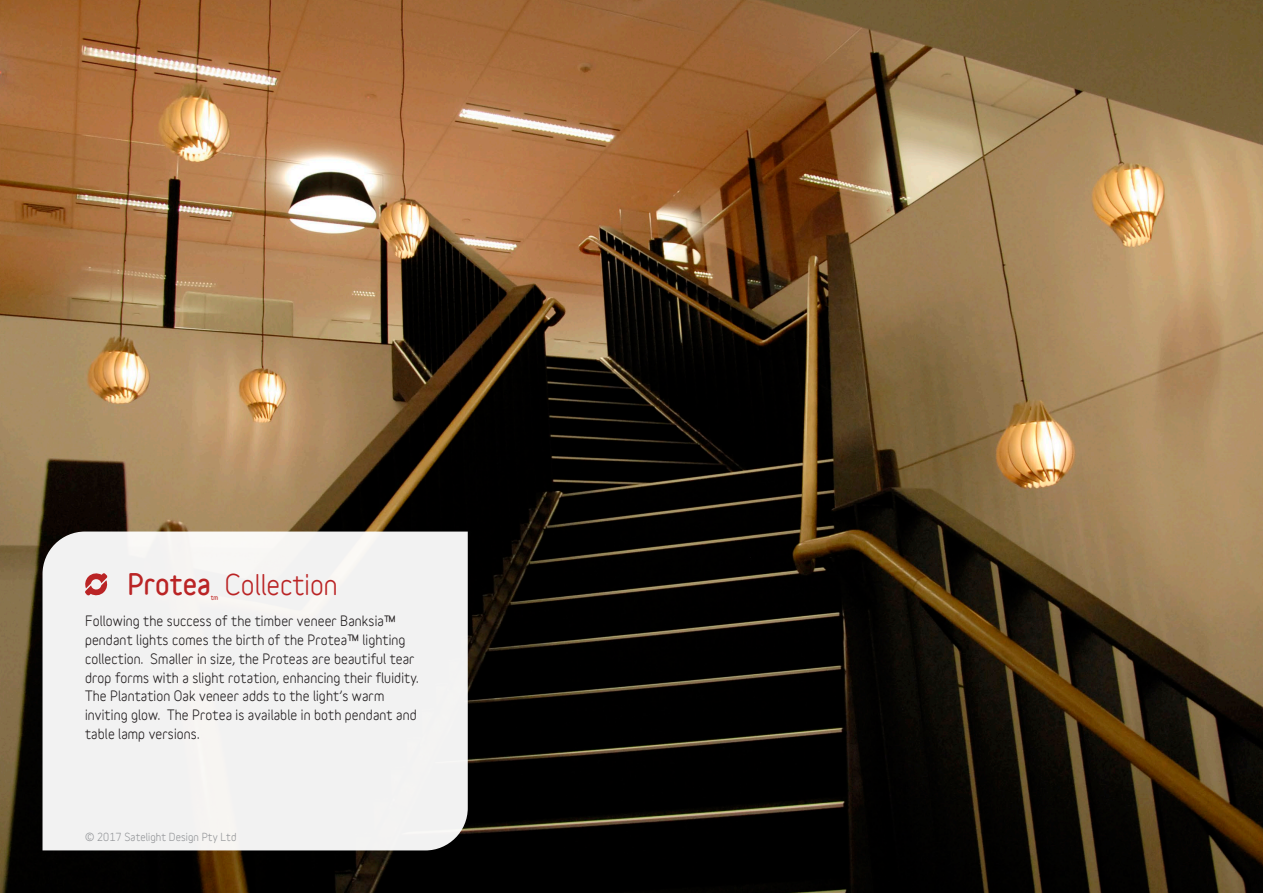
<style>
.page{position:relative;width:1263px;height:893px;background:#fff}
.page>*{position:absolute;margin:0;border:0;box-sizing:border-box;transform-origin:0 0}
.Specification_Text{font:700 27px "Variable";color:#ba2425}
.Specification_Text-2{font:900 27px "Variable";color:#ba2425}
.t1{font:700 13.5px/18.8px "Variable";letter-spacing:.01em;color:#231f20}
.Body_Copy{font:700 10.5px "Variable";letter-spacing:.01em;color:#939598}
.Specification_Text-3{font:900 6px "Variable";color:#ba2425}
</style>
<div class="page">
<img style="left:0;top:0;width:1263px;height:893px">
<div style="left:43px;top:531px;width:425px;height:319px;background:#f2f2f2"></div>
<svg style="left:84px;top:572px;width:24px;height:24px"></svg>
<p class="Specification_Text-2" style="left:128px;top:567px;width:85px">Protea</p>
<p class="Specification_Text" style="left:225px;top:569px;width:114px">Collection</p>
<p class="t1" style="left:85px;top:612px;width:335px">Following the success of the timber veneer Banksia™ pendant lights comes the birth of the Protea™ lighting collection. Smaller in size, the Proteas are beautiful tear drop forms with a slight rotation, enhancing their fluidity.<br>The Plantation Oak veneer adds to the light’s warm inviting glow. The Protea is available in both pendant and table lamp versions.</p>
<p class="Specification_Text-3" style="left:211px;top:593px;width:9px">tm</p>
<p class="Body_Copy" style="left:85px;top:831px;width:153px">© 2017 Satelight Design Pty Ltd</p>
</div>
